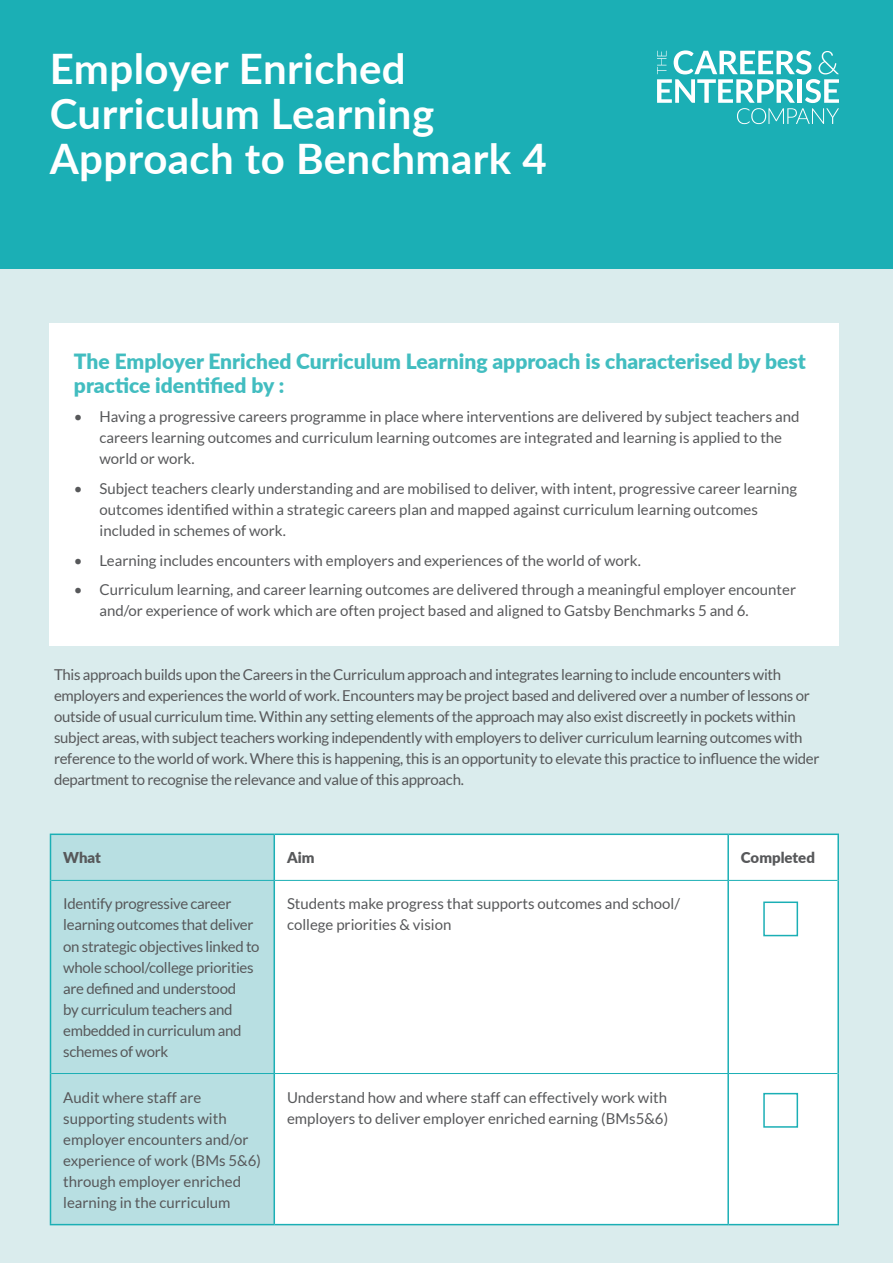
<style>
.page{position:relative;width:893px;height:1263px;background:#daeced}
.page>*{position:absolute;margin:0;border:0;box-sizing:border-box;transform-origin:0 0}
.t1{font:700 42px/45px "Lato";letter-spacing:.01em;color:#fff}
.t2{font:900 21px/24px "Lato";color:#42bdc0}
.t3{font:15px/21px "Lato";color:#57585a}
.t4{font:15px/21px "Lato";letter-spacing:-.02em;color:#57585a}
.t5{font:900 15px "Lato";color:#57585a}
</style>
<div class="page">
<div style="left:0;top:0;width:893px;height:269px;background:#1bafb5"></div>
<svg style="left:657px;top:50px;width:182px;height:74px"></svg>
<div style="left:50px;top:323px;width:789px;height:322px;background:#fff"></div>
<div style="left:51px;top:835px;width:223px;height:389px;background:#b8dfe2"></div>
<div style="left:275px;top:835px;width:562px;height:388px;background:#fff"></div>
<hr style="left:274px;top:835px;width:1px;height:45px;background:#1bafb5">
<hr style="left:727px;top:835px;width:2px;height:45px;background:#1bafb5">
<hr style="left:274px;top:881px;width:1px;height:192px;background:#1bafb5">
<hr style="left:727px;top:881px;width:2px;height:192px;background:#1bafb5">
<hr style="left:274px;top:1074px;width:1px;height:150px;background:#1bafb5">
<hr style="left:727px;top:1074px;width:2px;height:150px;background:#1bafb5">
<hr style="left:50px;top:833px;width:224px;height:2px;background:#1bafb5">
<hr style="left:50px;top:835px;width:1px;height:45px;background:#1bafb5">
<hr style="left:274px;top:833px;width:454px;height:2px;background:#1bafb5">
<hr style="left:728px;top:833px;width:111px;height:2px;background:#1bafb5">
<hr style="left:837px;top:835px;width:2px;height:45px;background:#1bafb5">
<hr style="left:50px;top:880px;width:1px;height:193px;background:#1bafb5">
<hr style="left:837px;top:880px;width:2px;height:193px;background:#1bafb5">
<hr style="left:50px;top:1073px;width:1px;height:151px;background:#1bafb5">
<hr style="left:837px;top:1073px;width:2px;height:151px;background:#1bafb5">
<hr style="left:51px;top:880px;width:223px;height:1px;background:#1bafb5">
<hr style="left:51px;top:1073px;width:223px;height:1px;background:#1bafb5">
<hr style="left:50px;top:1224px;width:224px;height:1px;background:#1bafb5">
<hr style="left:274px;top:1224px;width:454px;height:1px;background:#1bafb5">
<hr style="left:728px;top:1224px;width:111px;height:1px;background:#1bafb5">
<hr style="left:274px;top:880px;width:454px;height:1px;background:#1bafb5">
<hr style="left:728px;top:880px;width:109px;height:1px;background:#1bafb5">
<hr style="left:274px;top:1073px;width:454px;height:1px;background:#1bafb5">
<hr style="left:728px;top:1073px;width:109px;height:1px;background:#1bafb5">
<div style="left:763px;top:901px;width:35px;height:35px;background:#fff;border:2px solid #1bafb5"></div>
<div style="left:763px;top:1093px;width:35px;height:35px;background:#fff;border:2px solid #1bafb5"></div>
<h1 class="t1" style="left:50px;top:45px;width:498px">Employer Enriched<br>Curriculum Learning<br>Approach to Benchmark 4</h1>
<h2 class="t2" style="left:74px;top:348px;width:733px">The Employer Enriched Curriculum Learning approach is characterised by best practice identified by :</h2>
<p class="t3" style="left:99px;top:406px;width:701px;text-indent:-26px">• Having a progressive careers programme in place where interventions are delivered by subject teachers and careers learning outcomes and curriculum learning outcomes are integrated and learning is applied to the world or work.</p>
<p class="t3" style="left:99px;top:478px;width:699px;text-indent:-26px">• Subject teachers clearly understanding and are mobilised to deliver, with intent, progressive career learning outcomes identified within a strategic careers plan and mapped against curriculum learning outcomes included in schemes of work.</p>
<p class="t3" style="left:74px;top:549px;width:568px">• Learning includes encounters with employers and experiences of the world of work.</p>
<p class="t3" style="left:99px;top:579px;width:698px;text-indent:-26px">• Curriculum learning, and career learning outcomes are delivered through a meaningful employer encounter and/or experience of work which are often project based and aligned to Gatsby Benchmarks 5 and 6.</p>
<p class="t4" style="left:54px;top:664px;width:767px">This approach builds upon the Careers in the Curriculum approach and integrates learning to include encounters with employers and experiences the world of work. Encounters may be project based and delivered over a number of lessons or outside of usual curriculum time. Within any setting elements of the approach may also exist discreetly in pockets within subject areas, with subject teachers working independently with employers to deliver curriculum learning outcomes with reference to the world of work. Where this is happening, this is an opportunity to elevate this practice to influence the wider department to recognise the relevance and value of this approach.</p>
<p class="t5" style="left:63px;top:847px;width:39px">What</p>
<p class="t5" style="left:287px;top:847px;width:29px">Aim</p>
<p class="t5" style="left:741px;top:847px;width:76px">Completed</p>
<p class="t4" style="left:63px;top:893px;width:198px">Identify progressive career learning outcomes that deliver on strategic objectives linked to whole school/college priorities are defined and understood<br>by curriculum teachers and embedded in curriculum and schemes of work</p>
<p class="t3" style="left:287px;top:893px;width:394px">Students make progress that supports outcomes and school/ college priorities &amp; vision</p>
<p class="t3" style="left:63px;top:1086px;width:199px">Audit where staff are supporting students with employer encounters and/or experience of work (BMs 5&amp;6) through employer enriched learning in the curriculum</p>
<p class="t3" style="left:287px;top:1086px;width:383px">Understand how and where staff can effectively work with employers to deliver employer enriched earning (BMs5&amp;6)</p>
</div>
